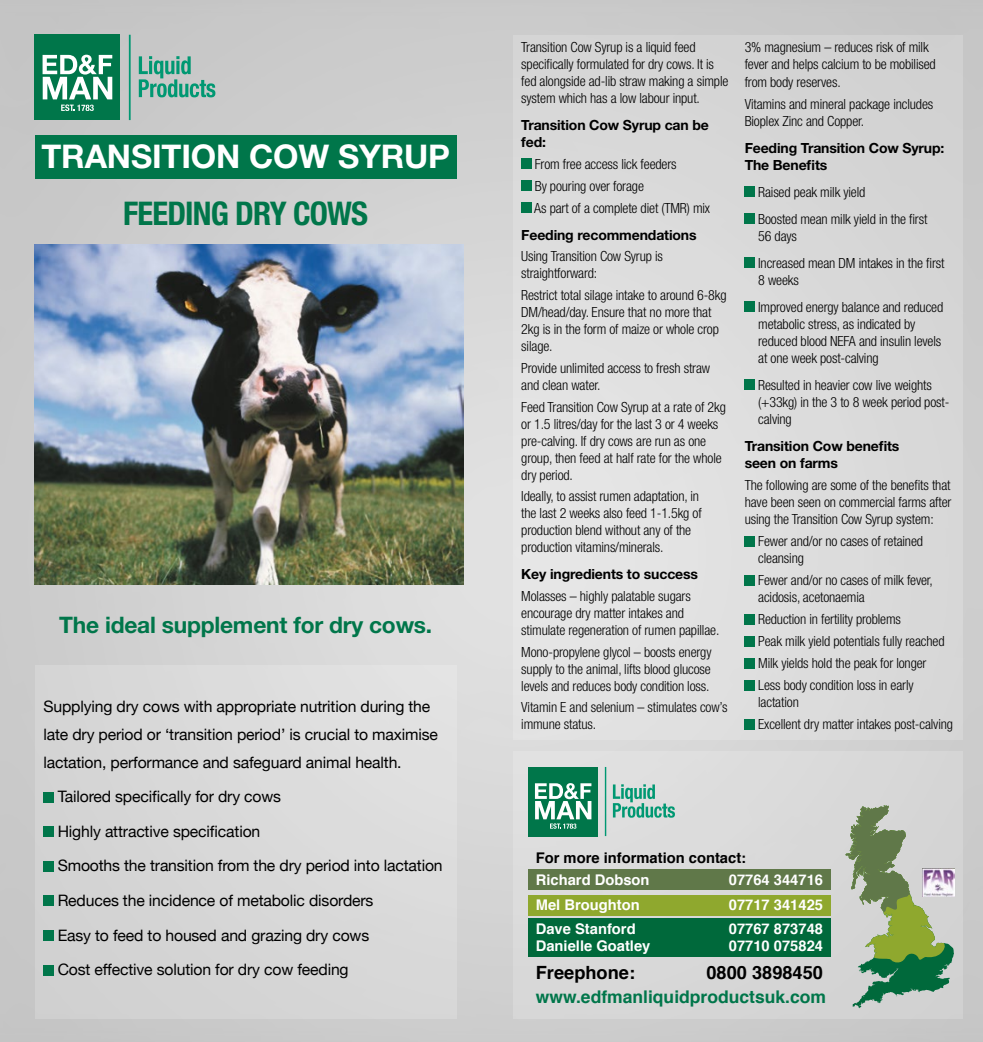
<style>
.page{position:relative;width:983px;height:1042px;background:#fff}
.page>*{position:absolute;margin:0;border:0;box-sizing:border-box;transform-origin:0 0}
.t1{font:700 32.73px "Helvetica Neue";letter-spacing:-.005em;color:#fff}
.t2{font:700 condensed 32.73px "Helvetica Neue";letter-spacing:-.025em;color:#00764a}
.t3{font:700 22.75px "Helvetica Neue";letter-spacing:-.01em;color:#00764a}
.t4{font:700 18.2px "Helvetica";color:#000}
.t5{font:700 17.5px "Helvetica";color:#00764a}
.t6{font:15.75px/34.6px "Helvetica Neue";letter-spacing:-.01em;color:#000}
.t7{font:700 14.7px "Helvetica";color:#fff}
.t8{font:700 14.7px "Helvetica";color:#000}
.t9{font:300 condensed 14px/17px "Helvetica Neue";letter-spacing:-.01em;color:#000}
.t10{font:700 14px/17px "Helvetica Neue";letter-spacing:-.01em;color:#000}
</style>
<div class="page">
<img style="left:0;top:0;width:982px;height:1042px">
<div style="left:35px;top:135px;width:421px;height:44px;background:#00764a"></div>
<div style="left:35px;top:665px;width:421px;height:353px;background:#d8d8d8"></div>
<svg style="left:139px;top:56px;width:76px;height:41px;background:#7fb6a8"></svg>
<hr style="left:129px;top:35px;width:2px;height:85px;background:#009872">
<div style="left:35px;top:35px;width:85px;height:85px;background:#00764a"></div>
<svg style="left:43px;top:55px;width:69px;height:56px"></svg>
<div style="left:43px;top:792px;width:11px;height:10px;background:#00764a"></div>
<div style="left:43px;top:826px;width:11px;height:11px;background:#00764a"></div>
<div style="left:43px;top:861px;width:11px;height:10px;background:#00764a"></div>
<div style="left:43px;top:896px;width:11px;height:10px;background:#00764a"></div>
<div style="left:43px;top:930px;width:11px;height:10px;background:#00764a"></div>
<div style="left:43px;top:965px;width:11px;height:10px;background:#00764a"></div>
<img style="left:35px;top:245px;width:428px;height:339px">
<div style="left:513px;top:35px;width:449px;height:704px;background:#dcdcdc"></div>
<div style="left:513px;top:751px;width:449px;height:267px;background:#d8d8d8"></div>
<svg style="left:612px;top:784px;width:62px;height:34px"></svg>
<hr style="left:604px;top:767px;width:2px;height:69px;background:#009872">
<div style="left:528px;top:767px;width:69px;height:69px;background:#00764a"></div>
<svg style="left:535px;top:783px;width:56px;height:46px"></svg>
<div style="left:521px;top:159px;width:10px;height:10px;background:#00764a"></div>
<div style="left:521px;top:181px;width:10px;height:10px;background:#00764a"></div>
<div style="left:521px;top:203px;width:10px;height:10px;background:#00764a"></div>
<div style="left:744px;top:186px;width:10px;height:11px;background:#00764a"></div>
<div style="left:744px;top:213px;width:10px;height:11px;background:#00764a"></div>
<div style="left:744px;top:257px;width:10px;height:11px;background:#00764a"></div>
<div style="left:744px;top:301px;width:10px;height:11px;background:#00764a"></div>
<div style="left:744px;top:380px;width:10px;height:10px;background:#00764a"></div>
<div style="left:744px;top:536px;width:10px;height:10px;background:#00764a"></div>
<div style="left:744px;top:575px;width:10px;height:10px;background:#00764a"></div>
<div style="left:744px;top:614px;width:10px;height:10px;background:#00764a"></div>
<div style="left:744px;top:636px;width:10px;height:10px;background:#00764a"></div>
<div style="left:744px;top:658px;width:10px;height:10px;background:#00764a"></div>
<div style="left:744px;top:680px;width:10px;height:10px;background:#00764a"></div>
<div style="left:744px;top:719px;width:10px;height:10px;background:#00764a"></div>
<svg style="left:845px;top:805px;width:108px;height:203px"></svg>
<div style="left:528px;top:869px;width:302px;height:21px;background:#607849"></div>
<div style="left:528px;top:895px;width:302px;height:21px;background:#8fa82e"></div>
<div style="left:528px;top:919px;width:302px;height:38px;background:#00693b"></div>
<img style="left:922px;top:869px;width:32px;height:27px">
<h1 class="t1" style="left:41px;top:136px;width:410px">TRANSITION COW SYRUP</h1>
<h1 class="t2" style="left:123px;top:194px;width:246px">FEEDING DRY COWS</h1>
<h2 class="t3" style="left:59px;top:611px;width:374px">The ideal supplement for dry cows.</h2>
<p class="t6" style="left:43px;top:693px;width:396px;line-height:27.8px">Supplying dry cows with appropriate nutrition during the late dry period or ‘transition period’ is crucial to maximise lactation, performance and safeguard animal health.</p>
<p class="t6" style="left:58px;top:780px;width:386px">Tailored specifically for dry cows<br>Highly attractive specification<br>Smooths the transition from the dry period into lactation Reduces the incidence of metabolic disorders<br>Easy to feed to housed and grazing dry cows<br>Cost effective solution for dry cow feeding</p>
<p class="t9" style="left:521px;top:39px;width:208px">Transition Cow Syrup is a liquid feed specifically formulated for dry cows. It is fed alongside ad-lib straw making a simple system which has a low labour input.</p>
<p class="t10" style="left:521px;top:116px;width:189px">Transition Cow Syrup can be fed:</p>
<p class="t9" style="left:534px;top:153px;width:177px;line-height:21.9px">From free access lick feeders<br>By pouring over forage<br>As part of a complete diet (TMR) mix</p>
<p class="t10" style="left:521px;top:226px;width:177px">Feeding recommendations</p>
<p class="t9" style="left:521px;top:248px;width:143px">Using Transition Cow Syrup is straightforward:</p>
<p class="t9" style="left:521px;top:287px;width:207px">Restrict total silage intake to around 6-8kg<br>DM/head/day. Ensure that no more that<br>2kg is in the form of maize or whole crop silage.</p>
<p class="t9" style="left:521px;top:359px;width:190px">Provide unlimited access to fresh straw and clean water.</p>
<p class="t9" style="left:521px;top:398px;width:206px">Feed Transition Cow Syrup at a rate of 2kg or 1.5 litres/day for the last 3 or 4 weeks pre-calving. If dry cows are run as one group, then feed at half rate for the whole dry period.</p>
<p class="t9" style="left:521px;top:488px;width:182px">Ideally, to assist rumen adaptation, in the last 2 weeks also feed 1-1.5kg of production blend without any of the production vitamins/minerals.</p>
<p class="t10" style="left:521px;top:565px;width:178px">Key ingredients to success</p>
<p class="t9" style="left:521px;top:587px;width:199px">Molasses – highly palatable sugars encourage dry matter intakes and stimulate regeneration of rumen papillae.</p>
<p class="t9" style="left:521px;top:643px;width:192px;text-align:justify">Mono-propylene glycol – boosts energy supply to the animal, lifts blood glucose levels and reduces body condition loss.</p>
<p class="t9" style="left:521px;top:699px;width:208px">Vitamin E and selenium – stimulates cow’s immune status.</p>
<p class="t9" style="left:744px;top:39px;width:193px">3% magnesium – reduces risk of milk fever and helps calcium to be mobilised from body reserves.</p>
<p class="t9" style="left:744px;top:95px;width:190px">Vitamins and mineral package includes<br>Bioplex Zinc and Copper.</p>
<p class="t10" style="left:744px;top:139px;width:201px">Feeding Transition Cow Syrup:<br>The Benefits</p>
<p class="t9" style="left:758px;top:178px;width:171px;line-height:26.9px">Raised peak milk yield<br>Boosted mean milk yield in the first</p>
<p class="t9" style="left:758px;top:222px;width:188px;line-height:26.9px">56 days<br>Increased mean DM intakes in the first</p>
<p class="t9" style="left:758px;top:266px;width:186px;line-height:26.9px">8 weeks<br>Improved energy balance and reduced</p>
<p class="t9" style="left:758px;top:315px;width:184px">metabolic stress, as indicated by reduced blood NEFA and insulin levels at one week post-calving</p>
<p class="t9" style="left:758px;top:376px;width:193px">Resulted in heavier cow live weights (+33kg) in the 3 to 8 week period post&shy;calving</p>
<p class="t10" style="left:744px;top:437px;width:156px">Transition Cow benefits seen on farms</p>
<p class="t9" style="left:744px;top:476px;width:208px;text-align:justify">The following are some of the benefits that have been seen on commercial farms after using the Transition Cow Syrup system:</p>
<p class="t9" style="left:758px;top:532px;width:166px">Fewer and/or no cases of retained cleansing</p>
<p class="t9" style="left:758px;top:572px;width:176px">Fewer and/or no cases of milk fever, acidosis, acetonaemia</p>
<p class="t9" style="left:758px;top:608px;width:188px;line-height:22.1px">Reduction in fertility problems<br>Peak milk yield potentials fully reached Milk yields hold the peak for longer Less body condition loss in early</p>
<p class="t9" style="left:758px;top:691px;width:196px;line-height:22.1px">lactation<br>Excellent dry matter intakes post-calving</p>
<p class="t8" style="left:535px;top:846px;width:212px">For more information contact:</p>
<p class="t7" style="left:535px;top:867px;width:115px">Richard Dobson</p>
<p class="t7" style="left:728px;top:867px;width:96px">07764 344716</p>
<p class="t7" style="left:535px;top:892px;width:105px">Mel Broughton</p>
<p class="t7" style="left:728px;top:892px;width:96px">07717 341425</p>
<p class="t7" style="left:535px;top:917px;width:101px">Dave Stanford</p>
<p class="t7" style="left:728px;top:917px;width:96px">07767 873748</p>
<p class="t7" style="left:535px;top:934px;width:116px">Danielle Goatley</p>
<p class="t7" style="left:728px;top:934px;width:96px">07710 075824</p>
<h3 class="t4" style="left:535px;top:958px;width:101px">Freephone:</h3>
<h3 class="t4" style="left:706px;top:958px;width:118px">0800 3898450</h3>
<p class="t5" style="left:535px;top:983px;width:292px">www.edfmanliquidproductsuk.com</p>
</div>
